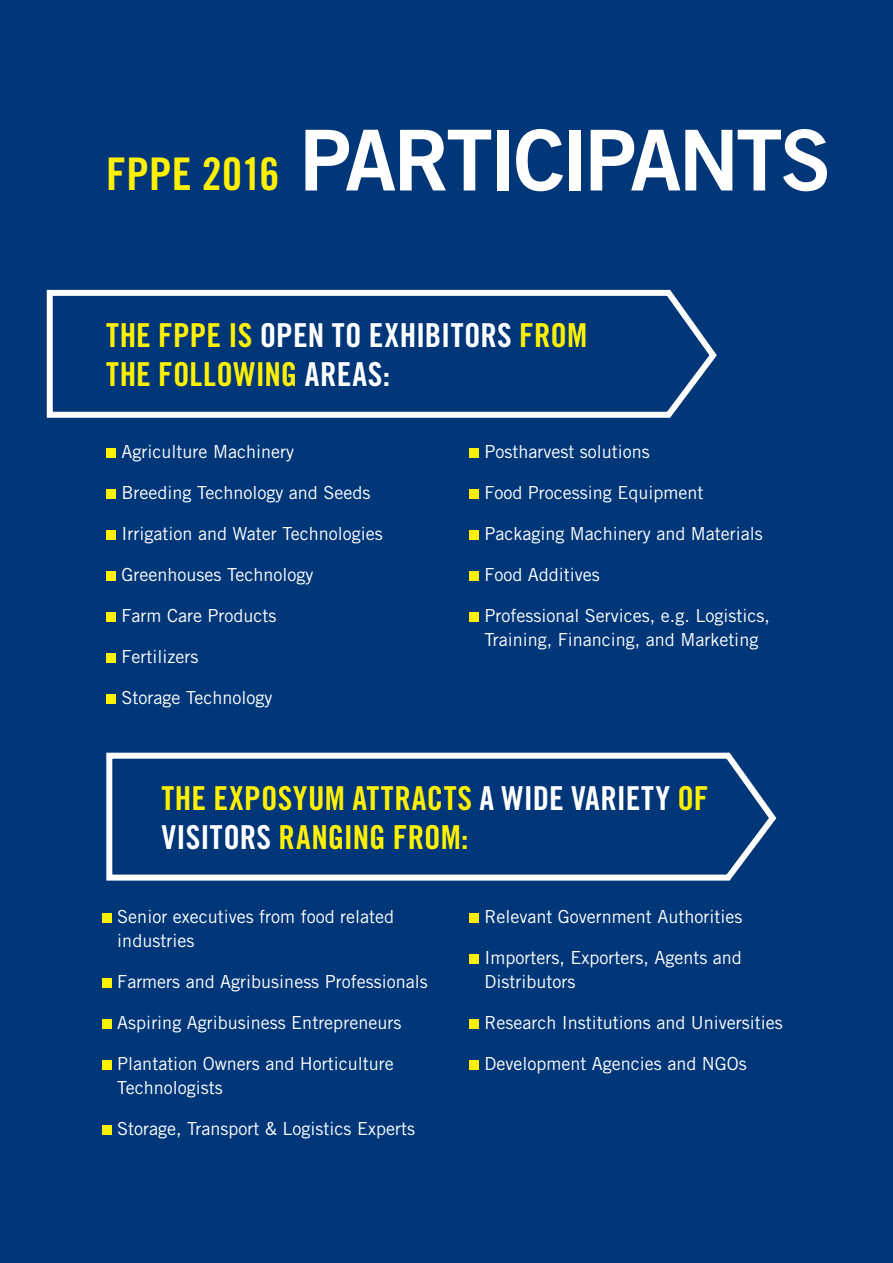
<style>
.page{position:relative;width:893px;height:1263px;background:#013778}
.page>*{position:absolute;margin:0;border:0;box-sizing:border-box;transform-origin:0 0}
.t1{font:84px "Trade Gothic LT Std Bd 2";letter-spacing:-.04em;color:#fff}
.t2{font:33px/39px "Trade Gothic LT Std Bd Cn 20";letter-spacing:.005em;color:#fff101}
.t3{font:18px/24px "Trade Gothic LT Std";color:#fff}
.s1{font-family:"Trade Gothic LT Std Bd Cn 20";font-size:45px;color:#fff101}
.s2{color:#fff}
</style>
<div class="page">
<svg style="left:46px;top:289px;width:671px;height:129px"></svg>
<svg style="left:106px;top:752px;width:671px;height:129px"></svg>
<div style="left:106px;top:448px;width:10px;height:10px;background:#fff101"></div>
<div style="left:106px;top:489px;width:10px;height:10px;background:#fff101"></div>
<div style="left:106px;top:530px;width:10px;height:10px;background:#fff101"></div>
<div style="left:106px;top:571px;width:10px;height:10px;background:#fff101"></div>
<div style="left:106px;top:612px;width:10px;height:10px;background:#fff101"></div>
<div style="left:106px;top:653px;width:10px;height:10px;background:#fff101"></div>
<div style="left:106px;top:694px;width:10px;height:10px;background:#fff101"></div>
<div style="left:102px;top:913px;width:10px;height:10px;background:#fff101"></div>
<div style="left:102px;top:978px;width:10px;height:10px;background:#fff101"></div>
<div style="left:102px;top:1019px;width:10px;height:10px;background:#fff101"></div>
<div style="left:102px;top:1060px;width:10px;height:10px;background:#fff101"></div>
<div style="left:102px;top:1125px;width:10px;height:10px;background:#fff101"></div>
<div style="left:469px;top:448px;width:10px;height:10px;background:#fff101"></div>
<div style="left:469px;top:489px;width:10px;height:10px;background:#fff101"></div>
<div style="left:469px;top:530px;width:10px;height:10px;background:#fff101"></div>
<div style="left:469px;top:571px;width:10px;height:10px;background:#fff101"></div>
<div style="left:469px;top:612px;width:10px;height:10px;background:#fff101"></div>
<div style="left:469px;top:913px;width:10px;height:10px;background:#fff101"></div>
<div style="left:469px;top:954px;width:10px;height:10px;background:#fff101"></div>
<div style="left:469px;top:1019px;width:10px;height:10px;background:#fff101"></div>
<div style="left:469px;top:1060px;width:10px;height:10px;background:#fff101"></div>
<h1 class="t1" style="left:106px;top:108px;width:727px"><span class="s1">FPPE 2016</span> PARTICIPANTS</h1>
<h2 class="t2" style="left:106px;top:315px;width:482px">THE FPPE IS <span class="s2">OPEN TO EXHIBITORS</span> FROM<br>THE FOLLOWING <span class="s2">AREAS:</span></h2>
<p class="t3" style="left:122px;top:439px;width:174px">Agriculture Machinery</p>
<p class="t3" style="left:122px;top:480px;width:250px">Breeding Technology and Seeds</p>
<p class="t3" style="left:122px;top:521px;width:263px">Irrigation and Water Technologies</p>
<p class="t3" style="left:122px;top:562px;width:193px">Greenhouses Technology</p>
<p class="t3" style="left:122px;top:603px;width:156px">Farm Care Products</p>
<p class="t3" style="left:122px;top:644px;width:78px">Fertilizers</p>
<p class="t3" style="left:122px;top:685px;width:152px">Storage Technology</p>
<p class="t3" style="left:484px;top:439px;width:167px">Postharvest solutions</p>
<p class="t3" style="left:484px;top:480px;width:221px">Food Processing Equipment</p>
<p class="t3" style="left:484px;top:521px;width:280px">Packaging Machinery and Materials</p>
<p class="t3" style="left:484px;top:562px;width:117px">Food Additives</p>
<p class="t3" style="left:484px;top:603px;width:287px">Professional Services, e.g. Logistics,<br>Training, Financing, and Marketing</p>
<h2 class="t2" style="left:161px;top:778px;width:549px">THE EXPOSYUM ATTRACTS <span class="s2">A WIDE VARIETY</span> OF<br><span class="s2">VISITORS</span> RANGING FROM:</h2>
<p class="t3" style="left:117px;top:904px;width:278px">Senior executives from food related industries</p>
<p class="t3" style="left:117px;top:969px;width:312px">Farmers and Agribusiness Professionals</p>
<p class="t3" style="left:117px;top:1010px;width:285px">Aspiring Agribusiness Entrepreneurs</p>
<p class="t3" style="left:117px;top:1051px;width:278px">Plantation Owners and Horticulture<br>Technologists</p>
<p class="t3" style="left:117px;top:1116px;width:299px">Storage, Transport &amp; Logistics Experts</p>
<p class="t3" style="left:484px;top:904px;width:259px">Relevant Government Authorities</p>
<p class="t3" style="left:484px;top:945px;width:259px">Importers, Exporters, Agents and<br>Distributors</p>
<p class="t3" style="left:484px;top:1010px;width:300px">Research Institutions and Universities</p>
<p class="t3" style="left:484px;top:1051px;width:264px">Development Agencies and NGOs</p>
</div>
